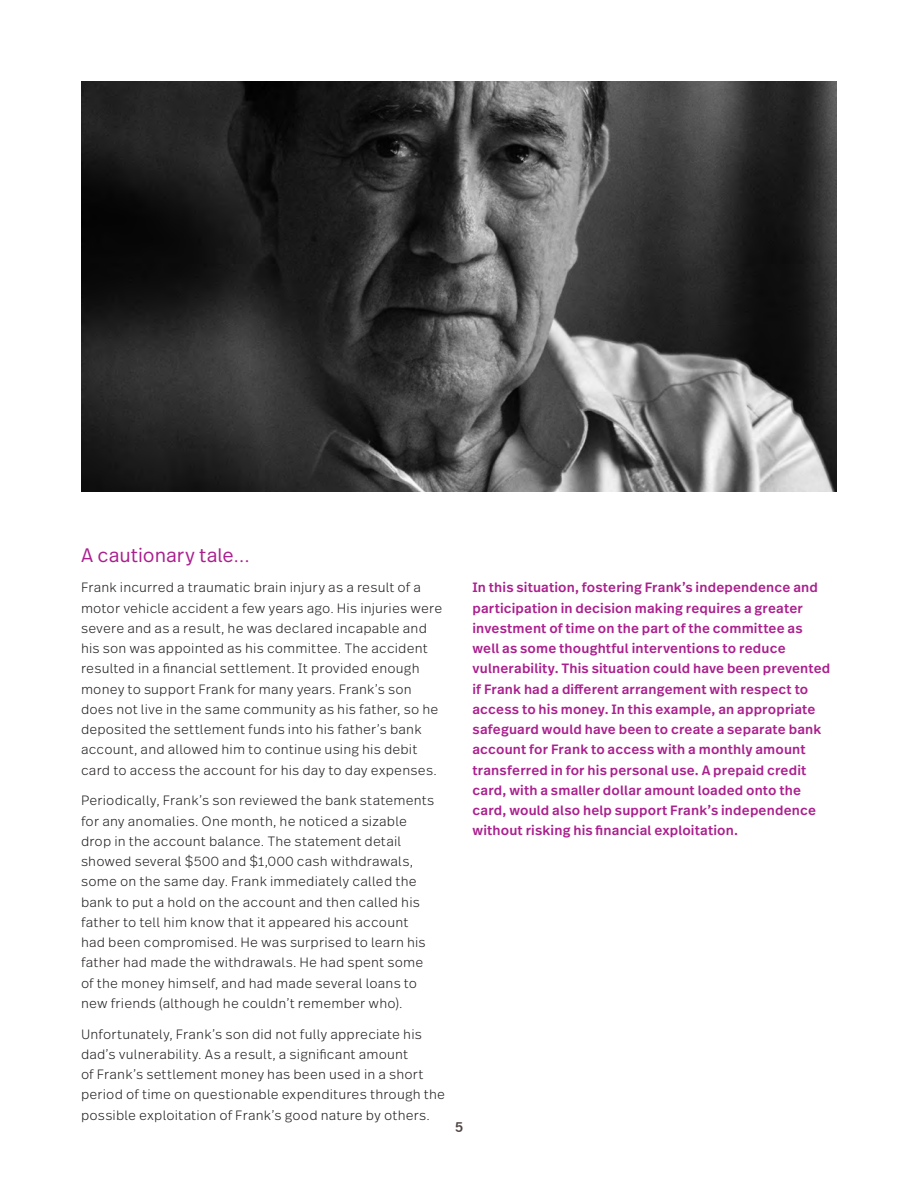
<style>
.page{position:relative;width:918px;height:1188px;background:#fff}
.page>*{position:absolute;margin:0;border:0;box-sizing:border-box;transform-origin:0 0}
.t1{font:300 19.5px "Real Text Pro";letter-spacing:-.005em;color:#ab208e}
.Body{font:300 13.5px/20.2px "Real Text Pro";letter-spacing:.01em;color:#231f20}
.Body-2{font:500 13.5px/20.2px "Real Text Pro";letter-spacing:.01em;color:#ab208e}
.t2{font:500 13.5px "Real Text Pro";color:#4e4443}
</style>
<div class="page">
<img style="left:81px;top:81px;width:756px;height:410px">
<h3 class="t1" style="left:81px;top:541px;width:170px">A cautionary tale…</h3>
<p class="Body" style="left:81px;top:577px;width:363px">Frank incurred a traumatic brain injury as a result of a motor vehicle accident a few years ago. His injuries were severe and as a result, he was declared incapable and his son was appointed as his committee. The accident resulted in a financial settlement. It provided enough money to support Frank for many years. Frank’s son does not live in the same community as his father, so he deposited the settlement funds into his father’s bank account, and allowed him to continue using his debit card to access the account for his day to day expenses.</p>
<p class="Body" style="left:81px;top:790px;width:355px">Periodically, Frank’s son reviewed the bank statements for any anomalies. One month, he noticed a sizable drop in the account balance. The statement detail showed several $500 and $1,000 cash withdrawals, some on the same day. Frank immediately called the bank to put a hold on the account and then called his father to tell him know that it appeared his account had been compromised. He was surprised to learn his father had made the withdrawals. He had spent some of the money himself, and had made several loans to new friends (although he couldn’t remember who).</p>
<p class="Body" style="left:81px;top:1023px;width:366px">Unfortunately, Frank’s son did not fully appreciate his dad’s vulnerability. As a result, a significant amount<br>of Frank’s settlement money has been used in a short period of time on questionable expenditures through the possible exploitation of Frank’s good nature by others.</p>
<p class="Body-2" style="left:472px;top:577px;width:359px">In this situation, fostering Frank’s independence and participation in decision making requires a greater investment of time on the part of the committee as well as some thoughtful interventions to reduce vulnerability. This situation could have been prevented if Frank had a different arrangement with respect to access to his money. In this example, an appropriate safeguard would have been to create a separate bank account for Frank to access with a monthly amount transferred in for his personal use. A prepaid credit card, with a smaller dollar amount loaded onto the card, would also help support Frank’s independence without risking his financial exploitation.</p>
<p class="t2" style="left:455px;top:1115px;width:9px">5</p>
</div>
